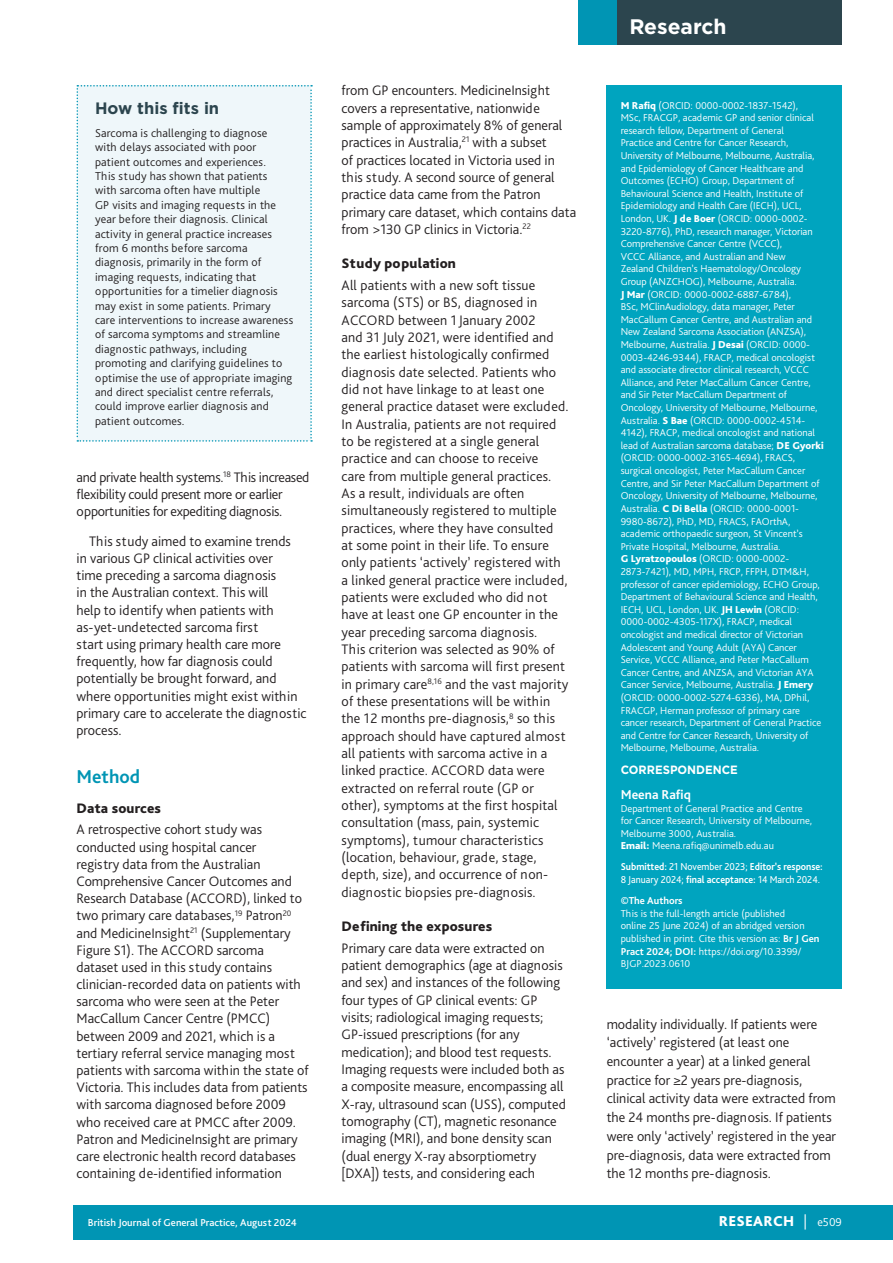
<style>
.page{position:relative;width:893px;height:1263px;background:#fff}
.page>*{position:absolute;margin:0;border:0;box-sizing:border-box;transform-origin:0 0}
.t1{font:700 21px "Gotham";color:#fff}
.t2{font:700 19.5px "Bliss Pro";color:#0095b4}
.t3{font:700 16.5px "Gotham";color:#2c454e}
.t4{font:800 15px "Bliss Pro";letter-spacing:.015em;color:#fff}
.t5{font:300 14.4px/17.4px "Bliss Pro";color:#231f20}
.t6{font:300 14.4px/17.2px "Bliss Pro";letter-spacing:-.02em;color:#231f20}
.t7{font:800 14.4px "Bliss Pro";letter-spacing:.01em;color:#231f20}
.t8{font:700 13.5px "Bliss Pro";color:#fff}
.t9{font:300 12px/14.4px "Bliss Pro";letter-spacing:.015em;color:#231f20}
.t10{font:700 12px "Gotham";color:#fff;scale:.95 1}
.t11{font:300 10.5px/12.6px "Bliss Pro";letter-spacing:-.005em;color:#fff}
.t12{font:700 10.5px/12.6px "Bliss Pro";color:#fff;scale:.93 1}
.t13{font:500 10.5px "Bliss Pro";color:#fff}
.t14{font:10.5px "Bliss Pro";color:#fff}
.t15{font:700 10.5px "Bliss Pro";color:#fff}
.s1{font-weight:800}
.s2{font-weight:400}
.s3{font-weight:700}
.s4{font-weight:300}
.s5{font-weight:300;font-size:12px}
</style>
<div class="page">
<div style="left:617px;top:0;width:225px;height:45px;background:#2c454e"></div>
<div style="left:578px;top:0;width:39px;height:45px;background:#0095b4"></div>
<div style="left:74px;top:1205px;width:819px;height:34px;background:#0095b4"></div>
<div style="left:77px;top:85px;width:235px;height:357px;background:#eff7fa"></div>
<div style="left:607px;top:85px;width:235px;height:904px;background:#00a4bf"></div>
<p class="t3" style="left:95px;top:97px;width:126px">How this fits in</p>
<p class="t9" style="left:95px;top:125px;width:200px">Sarcoma is challenging to diagnose<br>with delays associated with poor patient outcomes and experiences.<br>This study has shown that patients<br>with sarcoma often have multiple<br>GP visits and imaging requests in the year before their diagnosis. Clinical activity in general practice increases from 6 months before sarcoma diagnosis, primarily in the form of imaging requests, indicating that opportunities for a timelier diagnosis may exist in some patients. Primary care interventions to increase awareness of sarcoma symptoms and streamline diagnostic pathways, including promoting and clarifying guidelines to optimise the use of appropriate imaging and direct specialist centre referrals, could improve earlier diagnosis and patient outcomes.</p>
<p class="t6" style="left:77px;top:468px;width:234px">and private health systems.<sup>18</sup> This increased flexibility could present more or earlier opportunities for expediting diagnosis.</p>
<p class="t5" style="left:77px;top:532px;width:231px;text-indent:13px">This study aimed to examine trends<br>in various GP clinical activities over<br>time preceding a sarcoma diagnosis<br>in the Australian context. This will<br>help to identify when patients with as-yet-undetected sarcoma first<br>start using primary health care more frequently, how far diagnosis could potentially be brought forward, and where opportunities might exist within primary care to accelerate the diagnostic process.</p>
<h2 class="t2" style="left:77px;top:764px;width:65px">Method</h2>
<p class="t7" style="left:77px;top:799px;width:86px">Data sources</p>
<p class="t5" style="left:77px;top:821px;width:234px">A retrospective cohort study was conducted using hospital cancer<br>registry data from the Australian Comprehensive Cancer Outcomes and Research Database (ACCORD), linked to two primary care databases,<sup>19</sup> Patron<sup>20 </sup>and MedicineInsight<sup>21</sup> (Supplementary Figure S1). The ACCORD sarcoma dataset used in this study contains clinician-recorded data on patients with sarcoma who were seen at the Peter MacCallum Cancer Centre (PMCC) between 2009 and 2021, which is a tertiary referral service managing most patients with sarcoma within the state of Victoria. This includes data from patients with sarcoma diagnosed before 2009 who received care at PMCC after 2009.<br>Patron and MedicineInsight are primary care electronic health record databases containing de-identified information</p>
<p class="t5" style="left:342px;top:81px;width:236px">from GP encounters. MedicineInsight covers a representative, nationwide sample of approximately 8% of general practices in Australia,<sup>21</sup> with a subset<br>of practices located in Victoria used in this study. A second source of general practice data came from the Patron primary care dataset, which contains data from &gt;130 GP clinics in Victoria.<sup>22</sup></p>
<p class="t7" style="left:342px;top:255px;width:116px">Study population</p>
<p class="t5" style="left:342px;top:276px;width:229px">All patients with a new soft tissue sarcoma (STS) or BS, diagnosed in ACCORD between 1 January 2002<br>and 31 July 2021, were identified and the earliest histologically confirmed diagnosis date selected. Patients who did not have linkage to at least one general practice dataset were excluded.<br>In Australia, patients are not required to be registered at a single general practice and can choose to receive<br>care from multiple general practices.<br>As a result, individuals are often simultaneously registered to multiple practices, where they have consulted<br>at some point in their life. To ensure only patients ‘actively’ registered with a linked general practice were included, patients were excluded who did not have at least one GP encounter in the year preceding sarcoma diagnosis.<br>This criterion was selected as 90% of patients with sarcoma will first present in primary care<sup>8,16</sup> and the vast majority of these presentations will be within the 12 months pre-diagnosis,<sup>8</sup> so this approach should have captured almost all patients with sarcoma active in a linked practice. ACCORD data were extracted on referral route (GP or other), symptoms at the first hospital consultation (mass, pain, systemic symptoms), tumour characteristics (location, behaviour, grade, stage, depth, size), and occurrence of non&shy;diagnostic biopsies pre-diagnosis.</p>
<p class="t7" style="left:342px;top:917px;width:152px">Defining the exposures</p>
<p class="t5" style="left:342px;top:939px;width:226px">Primary care data were extracted on patient demographics (age at diagnosis and sex) and instances of the following four types of GP clinical events: GP visits; radiological imaging requests; GP-issued prescriptions (for any medication); and blood test requests.<br>Imaging requests were included both as a composite measure, encompassing all X-ray, ultrasound scan (USS), computed tomography (CT), magnetic resonance imaging (MRI), and bone density scan (dual energy X-ray absorptiometry [DXA]) tests, and considering each</p>
<h1 class="t1" style="left:629px;top:13px;width:202px">Research Research</h1>
<p class="t11" style="left:621px;top:99px;width:204px"><span class="s1">M Rafiq</span> (ORCID: 0000-0002-1837-1542),<br>MSc, FRACGP, academic GP and senior clinical research fellow, Department of General<br>Practice and Centre for Cancer Research, University of Melbourne, Melbourne, Australia, and Epidemiology of Cancer Healthcare and Outcomes (ECHO) Group, Department of Behavioural Science and Health, Institute of Epidemiology and Health Care (IECH), UCL, London, UK. <span class="s1">J de Boer</span> (ORCID: 0000-0002- 3220-8776), PhD, research manager, Victorian Comprehensive Cancer Centre (VCCC),<br>VCCC Alliance, and Australian and New<br>Zealand Children’s Haematology/Oncology Group (ANZCHOG), Melbourne, Australia.<br><span class="s1">J Mar</span> (ORCID: 0000-0002-6887-6784),<br>BSc, MClinAudiology, data manager, Peter MacCallum Cancer Centre, and Australian and New Zealand Sarcoma Association (ANZSA), Melbourne, Australia. <span class="s1">J Desai</span> (ORCID: 0000- 0003-4246-9344), FRACP, medical oncologist and associate director clinical research, VCCC Alliance, and Peter MacCallum Cancer Centre, and Sir Peter MacCallum Department of Oncology, University of Melbourne, Melbourne, Australia. <span class="s1">S Bae</span> (ORCID: 0000-0002-4514- 4142), FRACP, medical oncologist and national lead of Australian sarcoma database; <span class="s1">DE Gyorki </span>(ORCID: 0000-0002-3165-4694), FRACS, surgical oncologist, Peter MacCallum Cancer Centre, and Sir Peter MacCallum Department of Oncology, University of Melbourne, Melbourne, Australia. <span class="s1">C Di Bella</span> (ORCID: 0000-0001- 9980-8672), PhD, MD, FRACS, FAOrthA, academic orthopaedic surgeon, St Vincent’s Private Hospital, Melbourne, Australia.<br><span class="s1">G Lyratzopoulos</span> (ORCID: 0000-0002- 2873-7421), MD, MPH, FRCP, FFPH, DTM&amp;H, professor of cancer epidemiology, ECHO Group, Department of Behavioural Science and Health, IECH, UCL, London, UK. <span class="s1">JH Lewin</span> (ORCID:<br>0000-0002-4305-117X), FRACP, medical oncologist and medical director of Victorian Adolescent and Young Adult (AYA) Cancer Service, VCCC Alliance, and Peter MacCallum Cancer Centre, and ANZSA, and Victorian AYA Cancer Service, Melbourne, Australia. <span class="s1">J Emery </span>(ORCID: 0000-0002-5274-6336), MA, DPhil, FRACGP, Herman professor of primary care cancer research, Department of General Practice and Centre for Cancer Research, University of Melbourne, Melbourne, Australia.</p>
<p class="t10" style="left:621px;top:762px;width:125px">CORRESPONDENCE</p>
<p class="t8" style="left:621px;top:786px;width:72px">Meena Rafiq</p>
<p class="t11" style="left:621px;top:801px;width:193px">Department of General Practice and Centre for Cancer Research, University of Melbourne, Melbourne 3000, Australia.<br><span class="s1">Email:</span> Meena.rafiq@unimelb.edu.au</p>
<p class="t12" style="left:621px;top:860px;width:219px">Submitted: <span class="s2">21 November 2023;</span> Editor’s response:<br><span class="s2">8 January 2024;</span> final acceptance: <span class="s2">14 March 2024.</span></p>
<p class="t15" style="left:621px;top:894px;width:63px">©The Authors</p>
<p class="t11" style="left:621px;top:907px;width:200px">This is the full-length article (published<br>online 25 June 2024) of an abridged version published in print. Cite this version as: <span class="s3">Br J Gen Pract 2024; DOI:</span> https://doi.org/10.3399/ BJGP.2023.0610</p>
<p class="t5" style="left:607px;top:1014px;width:231px;line-height:18.8px">modality individually. If patients were ‘actively’ registered (at least one encounter a year) at a linked general practice for ≥2 years pre-diagnosis, clinical activity data were extracted from the 24 months pre-diagnosis. If patients were only ‘actively’ registered in the year pre-diagnosis, data were extracted from the 12 months pre-diagnosis.</p>
<p class="t13" style="left:88px;top:1216px;width:211px">British Journal of General Practice, August 2024</p>
<p class="t4" style="left:719px;top:1211px;width:125px">RESEARCH <span class="s4">|</span> <span class="s5">e509</span></p>
<p class="t14" style="left:141px;top:1216px;width:155px">al of General Practice, January 2024</p>
<p class="t4" style="left:725px;top:1211px;width:118px">RESEARCH <span class="s4">|</span> <span class="s5">473</span></p>
</div>
